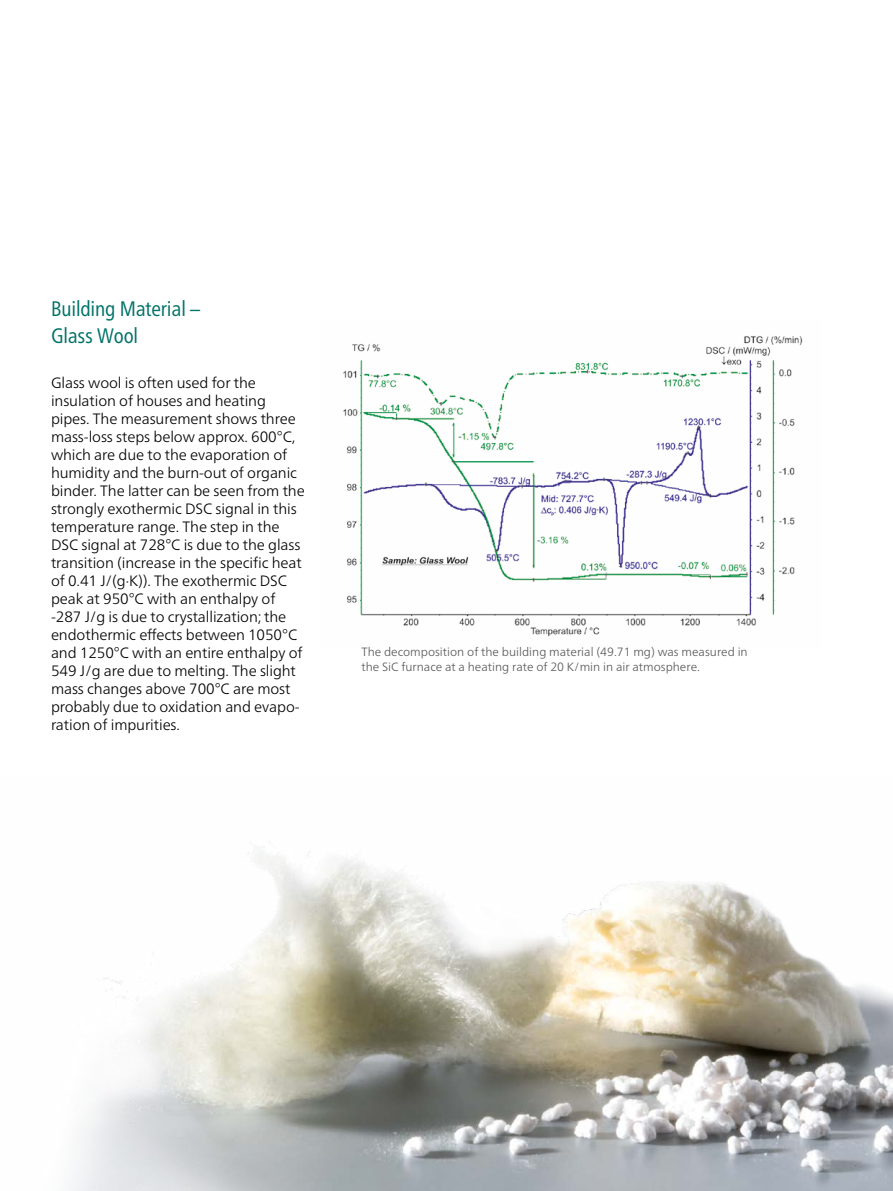
<style>
.page{position:relative;width:893px;height:1191px;background:#fff}
.page>*{position:absolute;margin:0;border:0;box-sizing:border-box;transform-origin:0 0}
.Subhead_1_grün_n{font:condensed 21px/27px "Frutiger Neue LTW1 G";letter-spacing:-.01em;color:#007268}
.Fließtext_en_n{font:300 15px/18px "Frutiger Neue LTW1 G";letter-spacing:-.01em;color:#000}
.Bildunterschrift_n{font:300 12px/14.4px "Frutiger Neue LTW1 G";color:#565655}
</style>
<div class="page">
<img style="left:73px;top:842px;width:820px;height:349px">
<img style="left:343px;top:336px;width:460px;height:301px">
<p class="Subhead_1_grün_n" style="left:51px;top:293px;width:151px">Building Material –<br>Glass Wool</p>
<p class="Fließtext_en_n" style="left:51px;top:373px;width:255px">Glass wool is often used for the insulation of houses and heating pipes. The measurement shows three mass-loss steps below approx. 600°C, which are due to the evaporation of humidity and the burn-out of organic binder. The latter can be seen from the strongly exothermic DSC signal in this temperature range. The step in the DSC signal at 728°C is due to the glass transition (increase in the specific heat of 0.41 J/(g·K)). The exothermic DSC peak at 950°C with an enthalpy of -287 J/g is due to crystallization; the endothermic effects between 1050°C and 1250°C with an entire enthalpy of 549 J/g are due to melting. The slight mass changes above 700°C are most probably due to oxidation and evapo&shy;ration of impurities.</p>
<p class="Bildunterschrift_n" style="left:361px;top:645px;width:388px">The decomposition of the building material (49.71 mg) was measured in the SiC furnace at a heating rate of 20 K/min in air atmosphere.</p>
</div>
